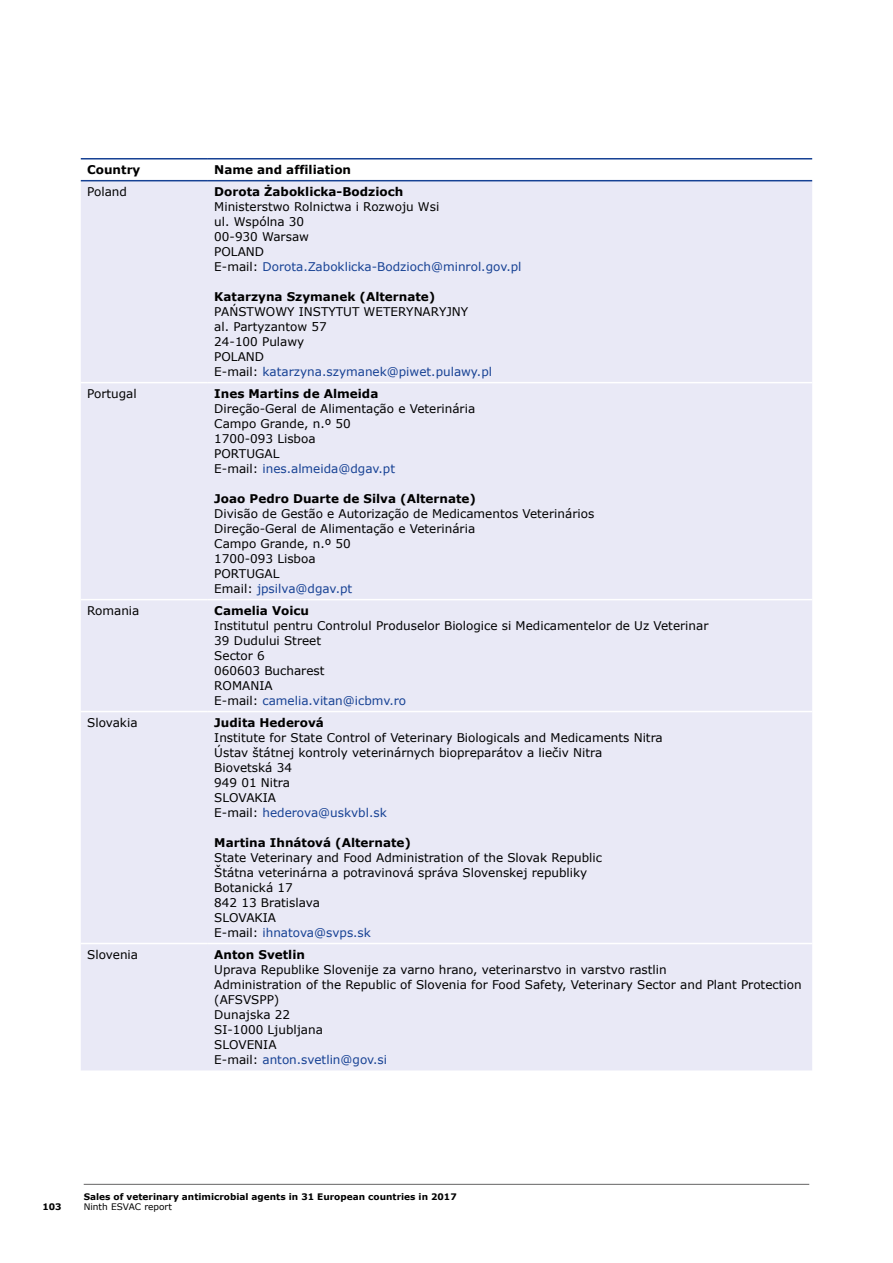
<style>
.page{position:relative;width:893px;height:1263px;background:#fff}
.page>*{position:absolute;margin:0;border:0;box-sizing:border-box;transform-origin:0 0}
.t1{font:12px/15px "Verdana";color:#000}
.t2{font:700 12px "Verdana";color:#000}
.t3{font:700 9px "Verdana";color:#000}
.t4{font:9px "Verdana";color:#000}
.s1{color:#164194}
</style>
<div class="page">
<hr style="left:84px;top:1184px;width:725px;height:1px;background:#646363">
<svg style="left:81px;top:159px;width:731px;height:21px"></svg>
<div style="left:81px;top:181px;width:731px;height:889px;background:#e9e9f6"></div>
<hr style="left:81px;top:943px;width:127px;height:1px;background:#fff">
<hr style="left:208px;top:943px;width:604px;height:1px;background:#fff">
<hr style="left:81px;top:180px;width:127px;height:1px;background:#164194">
<hr style="left:208px;top:180px;width:604px;height:1px;background:#164194">
<hr style="left:81px;top:158px;width:127px;height:1px;background:#164194">
<hr style="left:208px;top:158px;width:604px;height:1px;background:#164194">
<hr style="left:81px;top:711px;width:127px;height:1px;background:#fff">
<hr style="left:208px;top:711px;width:604px;height:1px;background:#fff">
<hr style="left:81px;top:599px;width:127px;height:1px;background:#fff">
<hr style="left:208px;top:599px;width:604px;height:1px;background:#fff">
<hr style="left:81px;top:382px;width:127px;height:1px;background:#fff">
<hr style="left:208px;top:382px;width:604px;height:1px;background:#fff">
<p class="t2" style="left:87px;top:161px;width:55px">Country</p>
<p class="t2" style="left:214px;top:161px;width:138px">Name and affiliation</p>
<p class="t1" style="left:87px;top:184px;width:41px">Poland</p>
<p class="t2" style="left:214px;top:183px;width:190px">Dorota Żaboklicka-Bodzioch</p>
<p class="t1" style="left:214px;top:199px;width:309px">Ministerstwo Rolnictwa i Rozwoju Wsi<br>ul. Wspólna 30<br>00-930 Warsaw<br>POLAND<br>E-mail: <span class="s1">Dorota.Zaboklicka-Bodzioch@minrol.gov.pl</span></p>
<p class="t2" style="left:214px;top:288px;width:223px">Katarzyna Szymanek (Alternate)</p>
<p class="t1" style="left:214px;top:304px;width:279px">PAŃSTWOWY INSTYTUT WETERYNARYJNY<br>al. Partyzantow 57<br>24-100 Pulawy<br>POLAND<br>E-mail: <span class="s1">katarzyna.szymanek@piwet.pulawy.pl</span></p>
<p class="t1" style="left:87px;top:386px;width:51px">Portugal</p>
<p class="t2" style="left:214px;top:385px;width:166px">Ines Martins de Almeida</p>
<p class="t1" style="left:214px;top:401px;width:262px">Direção-Geral de Alimentação e Veterinária<br>Campo Grande, n.º 50<br>1700-093 Lisboa<br>PORTUGAL<br>E-mail: <span class="s1">ines.almeida@dgav.pt</span></p>
<p class="t2" style="left:214px;top:490px;width:263px">Joao Pedro Duarte de Silva (Alternate)</p>
<p class="t1" style="left:214px;top:506px;width:381px">Divisão de Gestão e Autorização de Medicamentos Veterinários<br>Direção-Geral de Alimentação e Veterinária<br>Campo Grande, n.º 50<br>1700-093 Lisboa<br>PORTUGAL<br>Email: <span class="s1">jpsilva@dgav.pt</span></p>
<p class="t1" style="left:87px;top:603px;width:54px">Romania</p>
<p class="t2" style="left:214px;top:602px;width:96px">Camelia Voicu</p>
<p class="t1" style="left:214px;top:618px;width:496px">Institutul pentru Controlul Produselor Biologice si Medicamentelor de Uz Veterinar<br>39 Dudului Street<br>Sector 6<br>060603 Bucharest<br>ROMANIA<br>E-mail: <span class="s1">camelia.vitan@icbmv.ro</span></p>
<p class="t1" style="left:87px;top:715px;width:52px">Slovakia</p>
<p class="t2" style="left:214px;top:714px;width:111px">Judita Hederová</p>
<p class="t1" style="left:214px;top:730px;width:450px">Institute for State Control of Veterinary Biologicals and Medicaments Nitra Ústav štátnej kontroly veterinárnych biopreparátov a liečiv Nitra Biovetská 34<br>949 01 Nitra<br>SLOVAKIA<br>E-mail: <span class="s1">hederova@uskvbl.sk</span></p>
<p class="t2" style="left:214px;top:834px;width:198px">Martina Ihnátová (Alternate)</p>
<p class="t1" style="left:214px;top:850px;width:389px">State Veterinary and Food Administration of the Slovak Republic<br>Štátna veterinárna a potravinová správa Slovenskej republiky<br>Botanická 17<br>842 13 Bratislava<br>SLOVAKIA<br>E-mail: <span class="s1">ihnatova@svps.sk</span></p>
<p class="t1" style="left:87px;top:947px;width:52px">Slovenia</p>
<p class="t2" style="left:214px;top:946px;width:92px">Anton Svetlin</p>
<p class="t1" style="left:214px;top:962px;width:589px">Uprava Republike Slovenije za varno hrano, veterinarstvo in varstvo rastlin<br>Administration of the Republic of Slovenia for Food Safety, Veterinary Sector and Plant Protection (AFSVSPP)<br>Dunajska 22<br>SI-1000 Ljubljana<br>SLOVENIA<br>E-mail: <span class="s1">anton.svetlin@gov.si</span></p>
<p class="t3" style="left:84px;top:1190px;width:375px">Sales of veterinary antimicrobial agents in 31 European countries in 2017</p>
<p class="t3" style="left:43px;top:1200px;width:21px">103</p>
<p class="t4" style="left:84px;top:1200px;width:90px">Ninth ESVAC report</p>
</div>
